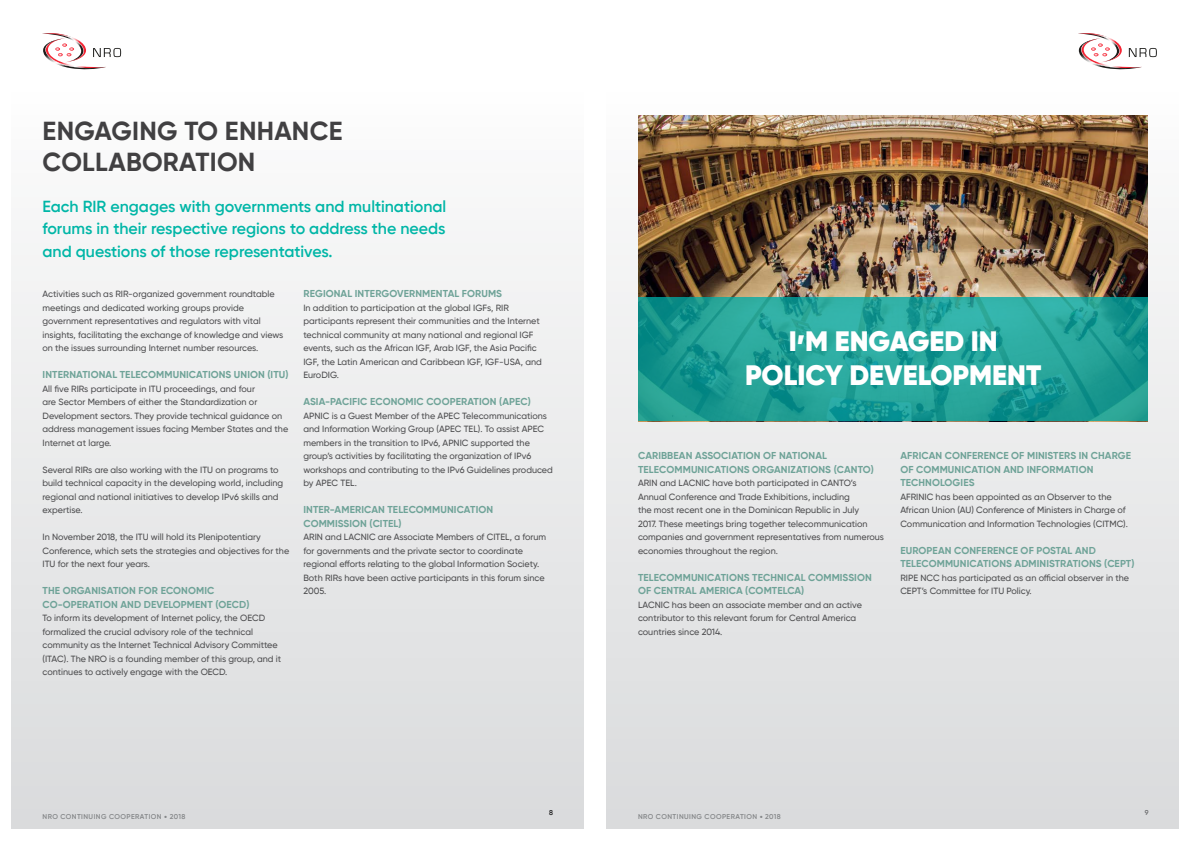
<style>
.page{position:relative;width:1191px;height:842px;background:#fff}
.page>*{position:absolute;margin:0;border:0;box-sizing:border-box;transform-origin:0 0}
.t1{font:900 28px/33.6px "Gilroy";color:#fff;text-align:center}
.t2{font:700 26px/31.5px "Gilroy";letter-spacing:.01em;color:#414042}
.t3{font:600 16px/22.5px "Gilroy";letter-spacing:-.005em;color:#00b6a7;text-align:justify}
.t4{font:700 10px/13.5px "Gilroy";letter-spacing:.01em;color:#6fa398}
.t5{font:500 9px/13.5px "Gilroy";color:#4d4d4f}
.t6{font:600 7px "Gilroy";letter-spacing:.06em;color:#848688}
.t7{font:500 7px "Gilroy";color:#000}
.t8{font:500 7px "Gilroy";color:#58595b}
.s1{font-size:9px}
</style>
<div class="page">
<div style="left:607px;top:89px;width:571px;height:739px;background:linear-gradient(to bottom,#fcfcfc,#d9dadc)"></div>
<div style="left:12px;top:89px;width:571px;height:739px;background:linear-gradient(to bottom,#fcfcfc,#d9dadc)"></div>
<svg style="left:42px;top:33px;width:79px;height:37px"></svg>
<svg style="left:1078px;top:33px;width:78px;height:37px"></svg>
<img style="left:638px;top:115px;width:510px;height:183px">
<svg style="left:638px;top:298px;width:510px;height:123px;background:#209f96"></svg>
<h2 class="t2" style="left:43px;top:114px;width:301px">ENGAGING TO ENHANCE<br>COLLABORATION</h2>
<h3 class="t3" style="left:43px;top:195px;width:405px">Each RIR engages with governments and multinational forums in their respective regions to address the needs and questions of those representatives.</h3>
<p class="t5" style="left:43px;top:287px;width:242px">Activities such as RIR-organized government roundtable meetings and dedicated working groups provide government representatives and regulators with vital insights, facilitating the exchange of knowledge and views on the issues surrounding Internet number resources.</p>
<p class="t4" style="left:43px;top:368px;width:247px">INTERNATIONAL TELECOMMUNICATIONS UNION (ITU)</p>
<p class="t5" style="left:43px;top:382px;width:247px">All five RIRs participate in ITU proceedings, and four<br>are Sector Members of either the Standardization or Development sectors. They provide technical guidance on address management issues facing Member States and the Internet at large.</p>
<p class="t5" style="left:43px;top:463px;width:242px">Several RIRs are also working with the ITU on programs to build technical capacity in the developing world, including regional and national initiatives to develop IPv6 skills and expertise.</p>
<p class="t5" style="left:43px;top:530px;width:248px">In November 2018, the ITU will hold its Plenipotentiary<br>Conference, which sets the strategies and objectives for the<br>ITU for the next four years.</p>
<p class="t4" style="left:43px;top:584px;width:208px">THE ORGANISATION FOR ECONOMIC<br>CO-OPERATION AND DEVELOPMENT (OECD)</p>
<p class="t5" style="left:43px;top:611px;width:240px">To inform its development of Internet policy, the OECD formalized the crucial advisory role of the technical community as the Internet Technical Advisory Committee (ITAC). The NRO is a founding member of this group, and it continues to actively engage with the OECD.</p>
<p class="t4" style="left:303px;top:287px;width:200px">REGIONAL INTERGOVERNMENTAL FORUMS</p>
<p class="t5" style="left:303px;top:301px;width:240px">In addition to participation at the global IGFs, RIR participants represent their communities and the Internet technical community at many national and regional IGF events, such as the African IGF, Arab IGF, the Asia Pacific IGF, the Latin American and Caribbean IGF, IGF-USA, and EuroDIG.</p>
<p class="t4" style="left:303px;top:395px;width:229px">ASIA-PACIFIC ECONOMIC COOPERATION (APEC)</p>
<p class="t5" style="left:303px;top:409px;width:251px">APNIC is a Guest Member of the APEC Telecommunications and Information Working Group (APEC TEL). To assist APEC members in the transition to IPv6, APNIC supported the group’s activities by facilitating the organization of IPv6 workshops and contributing to the IPv6 Guidelines produced by APEC TEL.</p>
<p class="t4" style="left:303px;top:503px;width:191px">INTER-AMERICAN TELECOMMUNICATION<br>COMMISSION (CITEL)</p>
<p class="t5" style="left:303px;top:530px;width:244px">ARIN and LACNIC are Associate Members of CITEL, a forum for governments and the private sector to coordinate regional efforts relating to the global Information Society.<br>Both RIRs have been active participants in this forum since 2005.</p>
<h1 class="t1" style="left:745px;top:325px;width:298px">I’M ENGAGED IN<br>POLICY DEVELOPMENT</h1>
<p class="t4" style="left:638px;top:449px;width:237px">CARIBBEAN ASSOCIATION OF NATIONAL<br>TELECOMMUNICATIONS ORGANIZATIONS (CANTO)</p>
<p class="t5" style="left:638px;top:476px;width:247px">ARIN and LACNIC have both participated in CANTO’s Annual Conference and Trade Exhibitions, including<br>the most recent one in the Dominican Republic in July<br>2017. These meetings bring together telecommunication companies and government representatives from numerous economies throughout the region.</p>
<p class="t4" style="left:638px;top:570px;width:235px">TELECOMMUNICATIONS TECHNICAL COMMISSION<br>OF CENTRAL AMERICA (COMTELCA)</p>
<p class="t5" style="left:638px;top:598px;width:225px">LACNIC has been an associate member and an active contributor to this relevant forum for Central America countries since 2014.</p>
<p class="t4" style="left:900px;top:449px;width:232px">AFRICAN CONFERENCE OF MINISTERS IN CHARGE<br>OF COMMUNICATION AND INFORMATION<br>TECHNOLOGIES</p>
<p class="t5" style="left:900px;top:490px;width:229px">AFRINIC has been appointed as an Observer to the<br>African Union (AU) Conference of Ministers in Charge of<br>Communication and Information Technologies (CITMC).</p>
<p class="t4" style="left:900px;top:543px;width:235px">EUROPEAN CONFERENCE OF POSTAL AND<br>TELECOMMUNICATIONS ADMINISTRATIONS (CEPT)</p>
<p class="t5" style="left:900px;top:571px;width:230px">RIPE NCC has participated as an official observer in the<br>CEPT’s Committee for ITU Policy.</p>
<p class="t6" style="left:43px;top:812px;width:144px">NRO CONTINUING COOPERATION <span class="s1">•</span> 2018</p>
<p class="t7" style="left:549px;top:808px;width:5px">8</p>
<p class="t8" style="left:1144px;top:808px;width:5px">9</p>
<p class="t6" style="left:638px;top:812px;width:144px">NRO CONTINUING COOPERATION <span class="s1">•</span> 2018</p>
</div>
